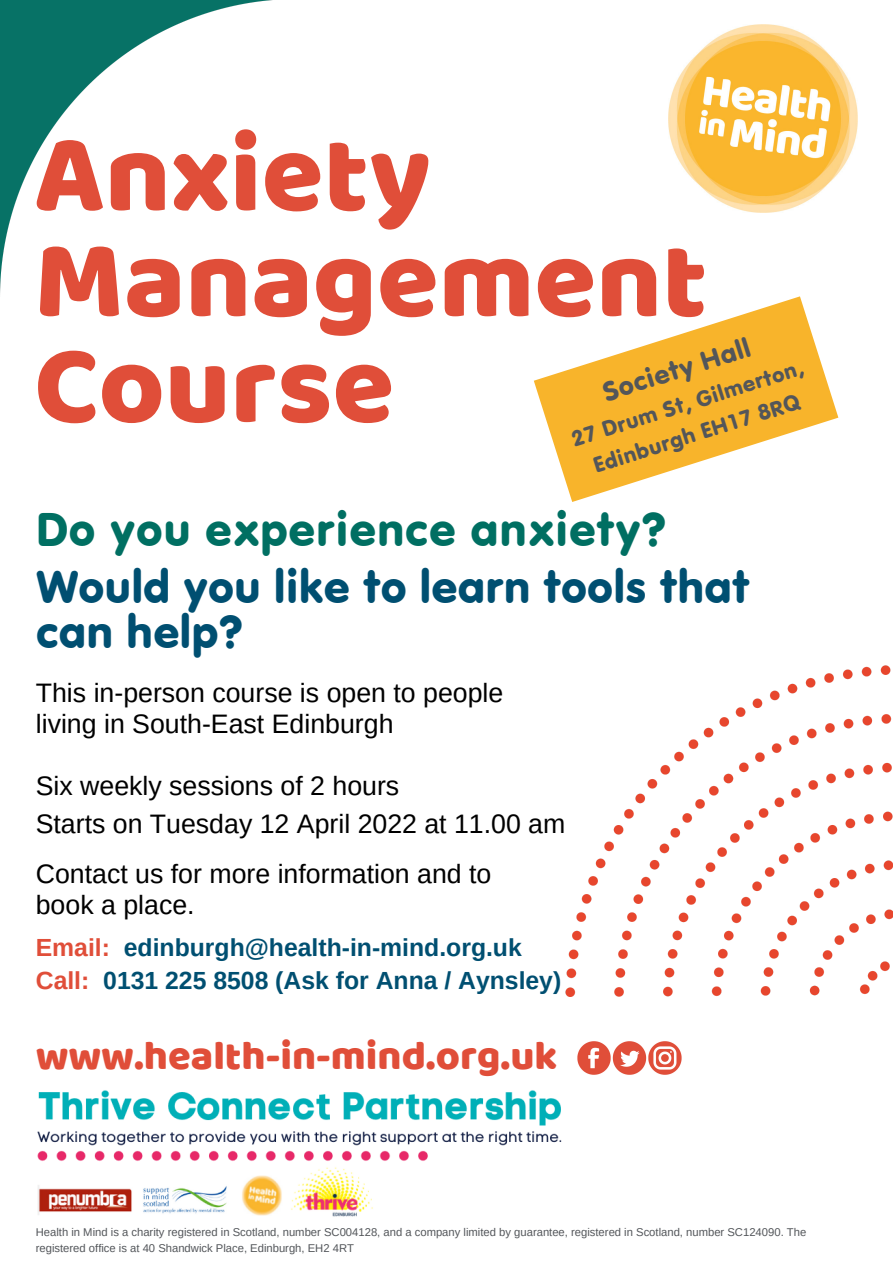
<style>
.page{position:relative;width:893px;height:1263px;background:#fff}
.page>*{position:absolute;margin:0;border:0;box-sizing:border-box;transform-origin:0 0}
.t1{font:112.88px/105.8px "Baloo";color:#e04e39}
.t2{font:49.2px "VAG Round";color:#006f62}
.t3{font:48px/45px "VAG Round";letter-spacing:-.015em;color:#004f71}
.t4{font:41.4px "Baloo";color:#e04e39}
.t5{font:28.12px "VAG Round";color:#53565a}
.t6{font:26.7px/31.5px "Arimo";color:#000}
.t7{font:700 24.75px "Arimo";color:#004f71}
.t8{font:22.88px/31.8px "VAG Round";color:#53565a;text-align:center}
.t9{font:11.25px/15.8px "Arimo";color:#53565a}
.s1{color:#e04e39}
</style>
<div class="page">
<img style="left:669px;top:25px;width:188px;height:188px">
<img style="left:0;top:0;width:273px;height:293px">
<img style="left:565px;top:665px;width:328px;height:331px">
<img style="left:534px;top:296px;width:304px;height:206px">
<img style="left:37px;top:1090px;width:525px;height:127px">
<img style="left:577px;top:1041px;width:105px;height:34px">
<p class="t1" style="left:34px;top:118px;width:674px">Anxiety<br>Management<br>Course</p>
<p class="t5" style="left:600px;top:381px;width:155px;rotate:-17deg">Society Hall</p>
<p class="t8" style="left:567px;top:425px;width:244px;rotate:-17deg">27 Drum St, Gilmerton,<br>Edinburgh EH17 8RQ</p>
<p class="t2" style="left:36px;top:510px;width:632px">Do you experience anxiety?</p>
<p class="t3" style="left:36px;top:568px;width:716px">Would you like to learn tools that can help?</p>
<p class="t6" style="left:36px;top:677px;width:469px">This in-person course is open to people</p>
<p class="t6" style="left:36px;top:708px;width:359px">living in South-East Edinburgh</p>
<p class="t6" style="left:36px;top:770px;width:365px">Six weekly sessions of 2 hours</p>
<p class="t6" style="left:36px;top:807px;width:531px">Starts on Tuesday 12 April 2022 at 11.00 am</p>
<p class="t6" style="left:36px;top:858px;width:457px">Contact us for more information and to book a place.</p>
<p class="t7" style="left:36px;top:933px;width:487px"><span class="s1">Email:</span> edinburgh@health-in-mind.org.uk</p>
<p class="t7" style="left:36px;top:967px;width:527px"><span class="s1">Call:</span> 0131 225 8508 (Ask for Anna / Aynsley)</p>
<p class="t4" style="left:36px;top:1030px;width:523px">www.health-in-mind.org.uk</p>
<p class="t9" style="left:36px;top:1224px;width:772px">Health in Mind is a charity registered in Scotland, number SC004128, and a company limited by guarantee, registered in Scotland, number SC124090. The registered office is at 40 Shandwick Place, Edinburgh, EH2 4RT</p>
</div>
